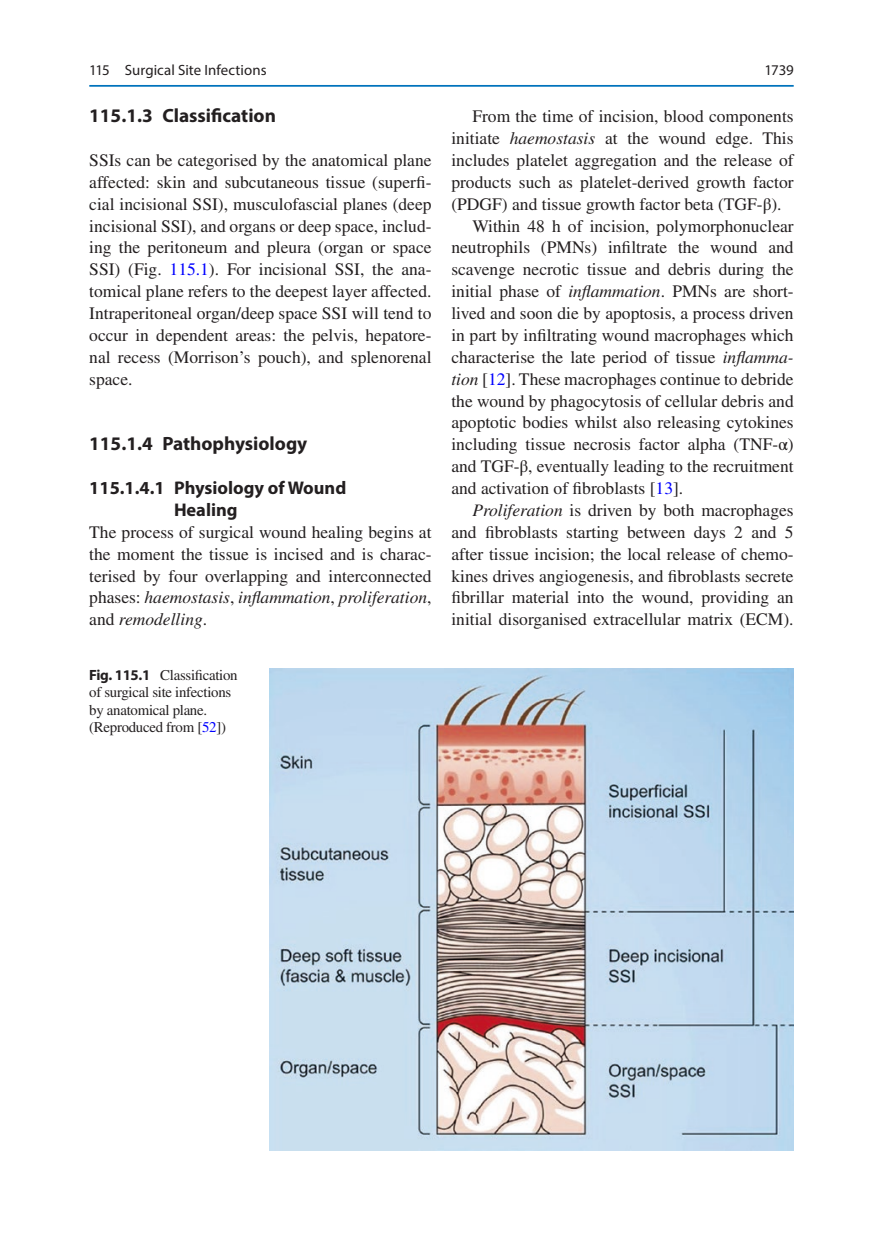
<style>
.page{position:relative;width:883px;height:1260px;background:#fff}
.page>*{position:absolute;margin:0;border:0;box-sizing:border-box;transform-origin:0 0}
._2_hd{font:700 19.25px "Myriad Pro";color:#231f20}
._2_hd_3_hd{font:700 18.38px/21.9px "Myriad Pro";color:#231f20}
.Text{font:17.5px/21.9px "Times LT Std";color:#231f20;text-align:justify}
.Text_flush{font:17.5px/21.9px "Times LT Std";color:#231f20;text-align:justify}
.t1{font:14.88px/17.5px "Times LT Std";letter-spacing:-.02em;color:#231f20}
.t2{font:14.88px "Myriad Pro";letter-spacing:.005em;color:#231f20}
.s1{color:#00f}
.s2{font-style:italic}
.s3{font-family:"Myriad Pro";font-weight:700}
.s4{font-family:"STIX General"}
</style>
<div class="page">
<img style="left:270px;top:669px;width:524px;height:481px">
<hr style="left:89px;top:85px;width:705px;height:2px;background:#0073bc">
<p class="t2" style="left:89px;top:61px;width:179px">115 Surgical Site Infections</p>
<h3 class="_2_hd" style="left:89px;top:103px;width:188px">115.1.3 Classification</h3>
<p class="Text_flush" style="left:89px;top:149px;width:344px">SSIs can be categorised by the anatomical plane affected: skin and subcutaneous tissue (superfi&shy;cial incisional SSI), musculofascial planes (deep incisional SSI), and organs or deep space, includ&shy;ing the peritoneum and pleura (organ or space SSI) (Fig. <span class="s1">115.1</span>). For incisional SSI, the ana&shy;tomical plane refers to the deepest layer affected.<br>Intraperitoneal organ/deep space SSI will tend to occur in dependent areas: the pelvis, hepatore&shy;nal recess (Morrison’s pouch), and splenorenal space.</p>
<h3 class="_2_hd" style="left:89px;top:431px;width:220px">115.1.4 Pathophysiology</h3>
<h4 class="_2_hd_3_hd" style="left:174px;top:476px;width:174px;text-indent:-85px">115.1.4.1 Physiology of Wound<br>Healing</h4>
<p class="Text_flush" style="left:89px;top:521px;width:344px">The process of surgical wound healing begins at the moment the tissue is incised and is charac&shy;terised by four overlapping and interconnected phases: <span class="s2">haemostasis</span>, <span class="s2">inflammation</span>, <span class="s2">proliferation</span>, and <span class="s2">remodelling</span>.</p>
<p class="t1" style="left:89px;top:666px;width:150px"><span class="s3">Fig. 115.1</span> Classification of surgical site infections by anatomical plane. (Reproduced from [<span class="s1">52</span>])</p>
<p class="t2" style="left:765px;top:61px;width:31px">1739</p>
<p class="Text" style="left:451px;top:105px;width:344px;text-indent:21px">From the time of incision, blood components initiate <span class="s2">haemostasis</span> at the wound edge. This includes platelet aggregation and the release of products such as platelet-derived growth factor (PDGF) and tissue growth factor beta (TGF-<span class="s4">β</span>).</p>
<p class="Text" style="left:451px;top:215px;width:344px;text-indent:21px">Within 48 h of incision, polymorphonuclear neutrophils (PMNs) infiltrate the wound and scavenge necrotic tissue and debris during the initial phase of <span class="s2">inflammation</span>. PMNs are short&shy;lived and soon die by apoptosis, a process driven in part by infiltrating wound macrophages which characterise the late period of tissue <span class="s2">inflamma&shy;tion</span> [<span class="s1">12</span>]. These macrophages continue to debride the wound by phagocytosis of cellular debris and apoptotic bodies whilst also releasing cytokines including tissue necrosis factor alpha (TNF-<span class="s4">α</span>) and TGF-<span class="s4">β</span>, eventually leading to the recruitment and activation of fibroblasts [<span class="s1">13</span>].</p>
<p class="Text" style="left:451px;top:499px;width:344px;text-indent:21px"><span class="s2">Proliferation</span> is driven by both macrophages and fibroblasts starting between days 2 and 5 after tissue incision; the local release of chemo&shy;kines drives angiogenesis, and fibroblasts secrete fibrillar material into the wound, providing an initial disorganised extracellular matrix (ECM).</p>
</div>
